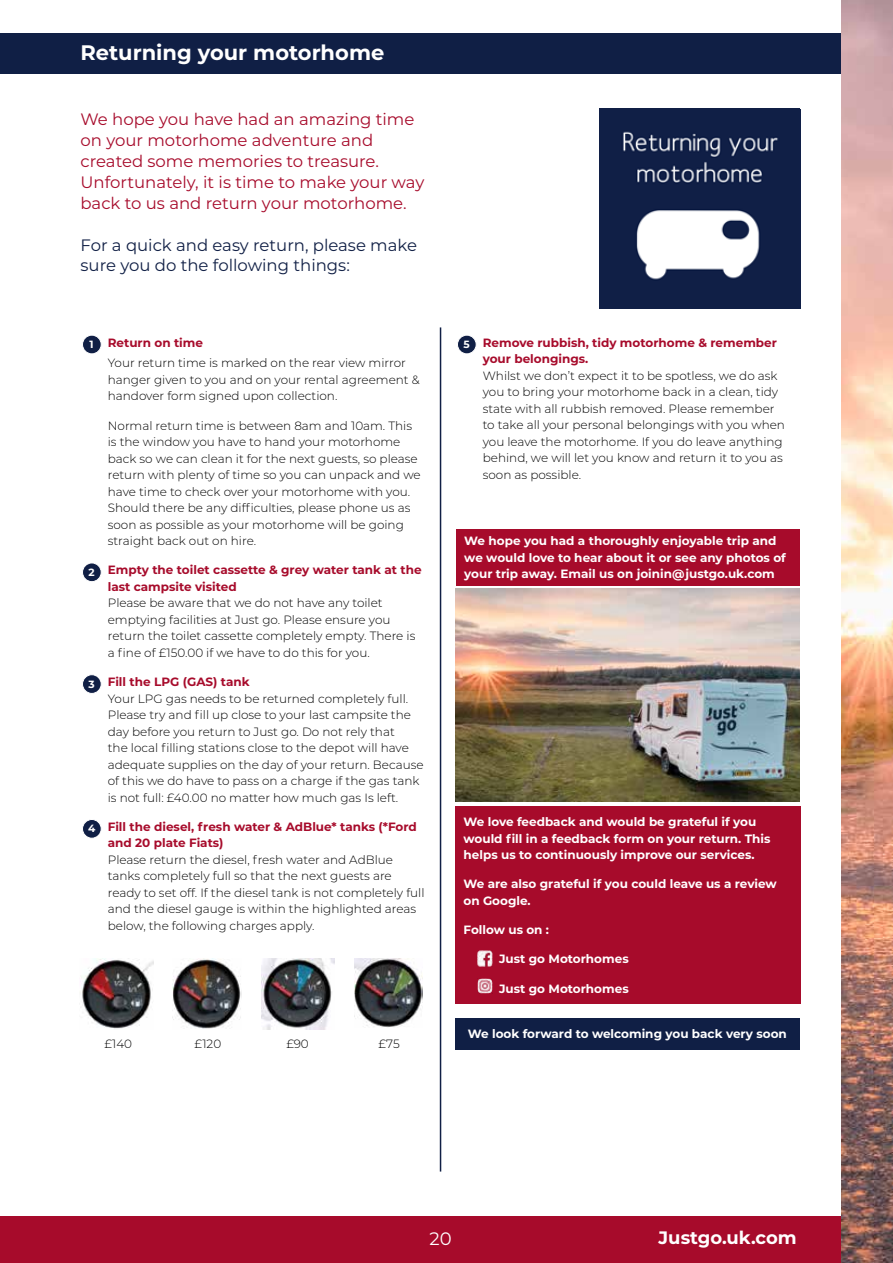
<style>
.page{position:relative;width:893px;height:1263px;background:#fff}
.page>*{position:absolute;margin:0;border:0;box-sizing:border-box;transform-origin:0 0}
.t1{font:700 21px "Montserrat";color:#fff}
.t2{font:700 18px "Montserrat";color:#fff}
.t3{font:18px "Montserrat";color:#fff}
.t4{font:16.5px/21px "Montserrat";color:#a70b2b}
.t5{font:16.5px/19.5px "Montserrat";color:#101f45}
.t6{font:300 12px/16.5px "Montserrat";color:#000}
.t7{font:700 12px/16.5px "Montserrat";color:#fff}
.t8{font:700 12px/16.5px "Montserrat";color:#a70b2b}
.s1{font-weight:700;color:#a70b2b}
</style>
<div class="page">
<div style="left:0;top:34px;width:893px;height:40px;background:#101f45"></div>
<div style="left:0;top:1216px;width:893px;height:47px;background:#a70b2b"></div>
<img style="left:842px;top:0;width:51px;height:1263px">
<div style="left:83px;top:335px;width:18px;height:19px;background:#101f45;border-radius:50%"></div>
<div style="left:82px;top:335px;width:19px;height:19px;border:1px solid #fff;border-radius:50%"></div>
<div style="left:83px;top:563px;width:18px;height:19px;background:#101f45;border-radius:50%"></div>
<div style="left:82px;top:563px;width:19px;height:19px;border:1px solid #fff;border-radius:50%"></div>
<div style="left:83px;top:675px;width:18px;height:18px;background:#101f45;border-radius:50%"></div>
<div style="left:82px;top:674px;width:19px;height:20px;border:1px solid #fff;border-radius:50%"></div>
<div style="left:83px;top:819px;width:18px;height:19px;background:#101f45;border-radius:50%"></div>
<div style="left:82px;top:819px;width:19px;height:19px;border:1px solid #fff;border-radius:50%"></div>
<div style="left:456px;top:529px;width:344px;height:57px;background:#a70b2b"></div>
<img style="left:80px;top:958px;width:74px;height:71px">
<img style="left:172px;top:959px;width:70px;height:70px">
<img style="left:262px;top:958px;width:73px;height:71px">
<img style="left:354px;top:959px;width:69px;height:69px">
<img style="left:600px;top:110px;width:200px;height:199px">
<div style="left:457px;top:335px;width:19px;height:19px;background:#101f45;border-radius:50%"></div>
<div style="left:457px;top:335px;width:19px;height:19px;border:1px solid #fff;border-radius:50%"></div>
<hr style="left:440px;top:327px;width:1px;height:844px;background:#101f45">
<div style="left:455px;top:806px;width:345px;height:65px;background:#a70b2b"></div>
<div style="left:455px;top:868px;width:345px;height:48px;background:#a70b2b"></div>
<div style="left:455px;top:914px;width:345px;height:32px;background:#a70b2b"></div>
<div style="left:455px;top:943px;width:345px;height:32px;background:#a70b2b"></div>
<div style="left:455px;top:972px;width:345px;height:32px;background:#a70b2b"></div>
<img style="left:477px;top:951px;width:15px;height:15px">
<img style="left:477px;top:979px;width:15px;height:15px">
<div style="left:455px;top:1018px;width:345px;height:28px;background:#101f45"></div>
<div style="left:455px;top:1026px;width:345px;height:23px;background:#101f45"></div>
<img style="left:456px;top:589px;width:344px;height:212px">
<h1 class="t1" style="left:80px;top:37px;width:305px">Returning your motorhome</h1>
<h3 class="t4" style="left:81px;top:108px;width:345px">We hope you have had an amazing time on your motorhome adventure and created some memories to treasure.<br>Unfortunately, it is time to make your way back to us and return your motorhome.</h3>
<h3 class="t5" style="left:81px;top:235px;width:338px">For a quick and easy return, please make sure you do the following things:</h3>
<p class="t6" style="left:108px;top:332px;width:300px;line-height:20.7px;text-indent:-18px"><sub>1</sub> <span class="s1">Return on time<br></span>Your return time is marked on the rear view mirror</p>
<p class="t6" style="left:108px;top:371px;width:313px">hanger given to you and on your rental agreement &amp; handover form signed upon collection.</p>
<p class="t6" style="left:108px;top:417px;width:314px">Normal return time is between 8am and 10am. This is the window you have to hand your motorhome back so we can clean it for the next guests, so please return with plenty of time so you can unpack and we have time to check over your motorhome with you.<br>Should there be any difficulties, please phone us as soon as possible as your motorhome will be going straight back out on hire.</p>
<p class="t8" style="left:108px;top:561px;width:315px;text-indent:-19px"><sub>2</sub> Empty the toilet cassette &amp; grey water tank at the last campsite visited</p>
<p class="t6" style="left:108px;top:594px;width:309px">Please be aware that we do not have any toilet emptying facilities at Just go. Please ensure you return the toilet cassette completely empty. There is a fine of £150.00 if we have to do this for you.</p>
<p class="t6" style="left:108px;top:673px;width:317px;text-indent:-19px"><sub>3</sub> <span class="s1">Fill the LPG (GAS) tank<br></span>Your LPG gas needs to be returned completely full.<br>Please try and fill up close to your last campsite the day before you return to Just go. Do not rely that<br>the local filling stations close to the depot will have adequate supplies on the day of your return. Because of this we do have to pass on a charge if the gas tank is not full: £40.00 no matter how much gas Is left.</p>
<p class="t8" style="left:108px;top:818px;width:310px;text-indent:-20px"><sub>4</sub> Fill the diesel, fresh water &amp; AdBlue* tanks (*Ford and 20 plate Fiats)</p>
<p class="t6" style="left:108px;top:851px;width:318px">Please return the diesel, fresh water and AdBlue tanks completely full so that the next guests are ready to set off. If the diesel tank is not completely full and the diesel gauge is within the highlighted areas below, the following charges apply.</p>
<p class="t6" style="left:104px;top:1035px;width:29px">£140</p>
<p class="t6" style="left:195px;top:1035px;width:28px">£120</p>
<p class="t6" style="left:286px;top:1035px;width:24px">£90</p>
<p class="t6" style="left:379px;top:1035px;width:23px">£75</p>
<p class="t8" style="left:483px;top:333px;width:296px;text-indent:-19px"><sub>5</sub> Remove rubbish, tidy motorhome &amp; remember your belongings.</p>
<p class="t6" style="left:483px;top:367px;width:304px">Whilst we don’t expect it to be spotless, we do ask you to bring your motorhome back in a clean, tidy state with all rubbish removed. Please remember to take all your personal belongings with you when you leave the motorhome. If you do leave anything behind, we will let you know and return it to you as soon as possible.</p>
<p class="t7" style="left:464px;top:532px;width:323px">We hope you had a thoroughly enjoyable trip and we would love to hear about it or see any photos of your trip away. Email us on joinin@justgo.uk.com</p>
<p class="t7" style="left:463px;top:813px;width:308px">We love feedback and would be grateful if you would fill in a feedback form on your return. This helps us to continuously improve our services.</p>
<p class="t7" style="left:463px;top:875px;width:315px">We are also grateful if you could leave us a review on Google.</p>
<p class="t7" style="left:463px;top:921px;width:87px">Follow us on :</p>
<p class="t7" style="left:499px;top:950px;width:131px">Just go Motorhomes</p>
<p class="t7" style="left:499px;top:979px;width:131px">Just go Motorhomes</p>
<p class="t7" style="left:468px;top:1025px;width:321px">We look forward to welcoming you back very soon</p>
<h2 class="t3" style="left:430px;top:1226px;width:24px">20</h2>
<h2 class="t2" style="left:659px;top:1225px;width:140px">Justgo.uk.com</h2>
</div>
